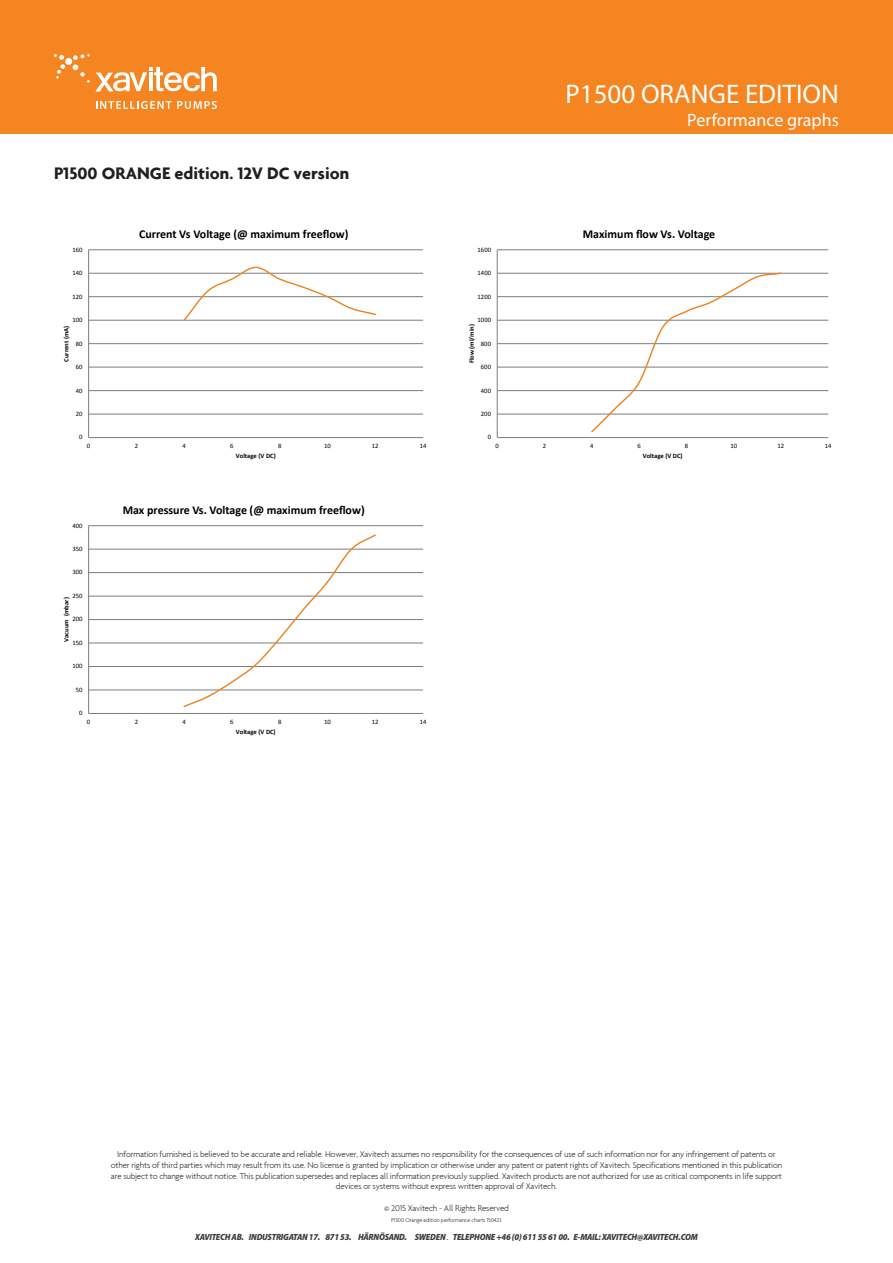
<style>
.page{position:relative;width:893px;height:1263px;background:#fff}
.page>*{position:absolute;margin:0;border:0;box-sizing:border-box;transform-origin:0 0}
.t1{font:27px "Myriad Pro";color:#fff}
.t2{font:700 18px "Agenda";color:#231f20}
.t3{font:18px "Myriad Pro";color:#fff}
.t4{font:700 12px "Calibri";color:#000001}
.t5{font:300 9px/10.8px "Agenda";letter-spacing:-.025em;color:#3e3e3f;text-align:center}
.t6{font:italic 900 semi-condensed 9px "Myriad Pro";letter-spacing:-.025em;color:#3e3e3f}
.t7{font:6.6px "Calibri";color:#000001}
.t8{font:700 6.6px "Calibri";color:#000001}
.t9{font:300 6px "Agenda";letter-spacing:-.025em;color:#3e3e3f}
.s1{font-family:"Agenda";font-weight:700;font-style:normal;font-stretch:normal;font-size:7.5px}
</style>
<div class="page">
<div style="left:0;top:0;width:893px;height:133px;background:#f58520"></div>
<svg style="left:96px;top:101px;width:121px;height:8px"></svg>
<div style="left:65px;top:58px;width:7px;height:7px;background:#fff;border-radius:50%"></div>
<svg style="left:54px;top:54px;width:11px;height:25px"></svg>
<svg style="left:73px;top:54px;width:144px;height:37px"></svg>
<hr style="left:89px;top:250px;width:334px;height:1px;background:#7b7e7f">
<hr style="left:89px;top:273px;width:334px;height:1px;background:#7b7e7f">
<hr style="left:89px;top:296px;width:334px;height:1px;background:#7b7e7f">
<hr style="left:89px;top:320px;width:334px;height:1px;background:#7b7e7f">
<hr style="left:89px;top:343px;width:334px;height:1px;background:#7b7e7f">
<hr style="left:89px;top:367px;width:334px;height:1px;background:#7b7e7f">
<hr style="left:89px;top:390px;width:334px;height:1px;background:#7b7e7f">
<hr style="left:89px;top:414px;width:334px;height:1px;background:#7b7e7f">
<hr style="left:88px;top:250px;width:1px;height:188px;background:#7b7e7f">
<hr style="left:89px;top:437px;width:334px;height:1px;background:#7b7e7f">
<svg style="left:182px;top:266px;width:195px;height:55px"></svg>
<hr style="left:497px;top:250px;width:331px;height:1px;background:#7b7e7f">
<hr style="left:497px;top:273px;width:331px;height:1px;background:#7b7e7f">
<hr style="left:497px;top:296px;width:331px;height:1px;background:#7b7e7f">
<hr style="left:497px;top:320px;width:331px;height:1px;background:#7b7e7f">
<hr style="left:497px;top:343px;width:331px;height:1px;background:#7b7e7f">
<hr style="left:497px;top:367px;width:331px;height:1px;background:#7b7e7f">
<hr style="left:497px;top:390px;width:331px;height:1px;background:#7b7e7f">
<hr style="left:497px;top:414px;width:331px;height:1px;background:#7b7e7f">
<hr style="left:497px;top:250px;width:1px;height:188px;background:#7b7e7f">
<hr style="left:497px;top:437px;width:331px;height:1px;background:#7b7e7f">
<svg style="left:590px;top:272px;width:193px;height:161px"></svg>
<hr style="left:89px;top:525px;width:334px;height:1px;background:#7b7e7f">
<hr style="left:89px;top:549px;width:334px;height:1px;background:#7b7e7f">
<hr style="left:89px;top:572px;width:334px;height:1px;background:#7b7e7f">
<hr style="left:89px;top:596px;width:334px;height:1px;background:#7b7e7f">
<hr style="left:89px;top:619px;width:334px;height:1px;background:#7b7e7f">
<hr style="left:89px;top:643px;width:334px;height:1px;background:#7b7e7f">
<hr style="left:89px;top:666px;width:334px;height:1px;background:#7b7e7f">
<hr style="left:89px;top:690px;width:334px;height:1px;background:#7b7e7f">
<hr style="left:88px;top:526px;width:1px;height:187px;background:#7b7e7f">
<hr style="left:89px;top:713px;width:334px;height:1px;background:#7b7e7f">
<svg style="left:182px;top:534px;width:195px;height:173px"></svg>
<p class="t1" style="left:565px;top:77px;width:275px">P1500 ORANGE EDITION</p>
<p class="t2" style="left:54px;top:162px;width:297px">P1500 ORANGE edition. 12V DC version</p>
<p class="t7" style="left:72px;top:245px;width:12px">160</p>
<p class="t7" style="left:72px;top:268px;width:12px">140</p>
<p class="t7" style="left:72px;top:292px;width:12px">120</p>
<p class="t7" style="left:72px;top:315px;width:12px">100</p>
<p class="t8" style="left:62px;top:362px;width:38px;rotate:-90deg">Current (mA)</p>
<p class="t7" style="left:76px;top:339px;width:8px">80</p>
<p class="t7" style="left:76px;top:362px;width:8px">60</p>
<p class="t7" style="left:76px;top:386px;width:8px">40</p>
<p class="t7" style="left:76px;top:409px;width:8px">20</p>
<p class="t7" style="left:79px;top:433px;width:5px">0</p>
<p class="t4" style="left:139px;top:226px;width:211px">Current Vs Voltage (@ maximum freeflow)</p>
<p class="t7" style="left:87px;top:441px;width:5px">0</p>
<p class="t7" style="left:135px;top:441px;width:5px">2</p>
<p class="t7" style="left:182px;top:441px;width:5px">4</p>
<p class="t7" style="left:230px;top:441px;width:5px">6</p>
<p class="t7" style="left:278px;top:441px;width:5px">8</p>
<p class="t7" style="left:324px;top:441px;width:8px">10</p>
<p class="t7" style="left:372px;top:441px;width:8px">12</p>
<p class="t7" style="left:420px;top:441px;width:8px">14</p>
<p class="t8" style="left:236px;top:451px;width:41px">Voltage (V DC)</p>
<p class="t7" style="left:72px;top:521px;width:12px">400</p>
<p class="t7" style="left:72px;top:544px;width:12px">350</p>
<p class="t7" style="left:72px;top:568px;width:12px">300</p>
<p class="t7" style="left:72px;top:591px;width:12px">250</p>
<p class="t8" style="left:62px;top:642px;width:46px;rotate:-90deg">Vacuum (mbar)</p>
<p class="t7" style="left:72px;top:615px;width:12px">200</p>
<p class="t7" style="left:72px;top:638px;width:12px">150</p>
<p class="t7" style="left:72px;top:662px;width:12px">100</p>
<p class="t7" style="left:76px;top:685px;width:8px">50</p>
<p class="t7" style="left:79px;top:708px;width:5px">0</p>
<p class="t4" style="left:123px;top:501px;width:243px">Max pressure Vs. Voltage (@ maximum freeflow)</p>
<p class="t7" style="left:87px;top:717px;width:5px">0</p>
<p class="t7" style="left:135px;top:717px;width:5px">2</p>
<p class="t7" style="left:182px;top:717px;width:5px">4</p>
<p class="t7" style="left:230px;top:717px;width:5px">6</p>
<p class="t7" style="left:278px;top:717px;width:5px">8</p>
<p class="t7" style="left:324px;top:717px;width:8px">10</p>
<p class="t7" style="left:372px;top:717px;width:8px">12</p>
<p class="t7" style="left:420px;top:717px;width:8px">14</p>
<p class="t8" style="left:236px;top:727px;width:41px">Voltage (V DC)</p>
<p class="t3" style="left:687px;top:109px;width:153px">Performance graphs</p>
<p class="t7" style="left:478px;top:245px;width:15px">1600</p>
<p class="t7" style="left:478px;top:268px;width:15px">1400</p>
<p class="t7" style="left:478px;top:292px;width:15px">1200</p>
<p class="t7" style="left:478px;top:315px;width:15px">1000</p>
<p class="t8" style="left:467px;top:363px;width:41px;rotate:-90deg">Flow (ml/min)</p>
<p class="t7" style="left:481px;top:339px;width:12px">800</p>
<p class="t7" style="left:481px;top:362px;width:12px">600</p>
<p class="t7" style="left:481px;top:386px;width:12px">400</p>
<p class="t7" style="left:481px;top:409px;width:12px">200</p>
<p class="t7" style="left:488px;top:433px;width:5px">0</p>
<p class="t4" style="left:583px;top:226px;width:134px">Maximum flow Vs. Voltage</p>
<p class="t7" style="left:495px;top:441px;width:5px">0</p>
<p class="t7" style="left:543px;top:441px;width:5px">2</p>
<p class="t7" style="left:590px;top:441px;width:5px">4</p>
<p class="t7" style="left:637px;top:441px;width:5px">6</p>
<p class="t7" style="left:685px;top:441px;width:5px">8</p>
<p class="t7" style="left:730px;top:441px;width:8px">10</p>
<p class="t7" style="left:778px;top:441px;width:8px">12</p>
<p class="t7" style="left:825px;top:441px;width:8px">14</p>
<p class="t8" style="left:643px;top:451px;width:41px">Voltage (V DC)</p>
<p class="t5" style="left:111px;top:1148px;width:673px">Information furnished is believed to be accurate and reliable. However, Xavitech assumes no responsibility for the consequences of use of such information nor for any infringement of patents or other rights of third parties which may result from its use. No license is granted by implication or otherwise under any patent or patent rights of Xavitech. Specifications mentioned in this publication are subject to change without notice. This publication supersedes and replaces all information previously supplied. Xavitech products are not authorized for use as critical components in life support devices or systems without express written approval of Xavitech.</p>
<p class="t5" style="left:384px;top:1202px;width:126px">© 2015 Xavitech - All Rights Reserved</p>
<p class="t9" style="left:391px;top:1216px;width:112px">P1500 Orange edition performance charts 150423</p>
<p class="t6" style="left:195px;top:1232px;width:504px">XAVITECH AB. INDUSTRIGATAN 17. 871 53. HÄRNÖSAND. SWEDEN <span class="s1">.</span> TELEPHONE +46 (0) 611 55 61 00. E-MAIL: XAVITECH@XAVITECH.COM</p>
</div>
